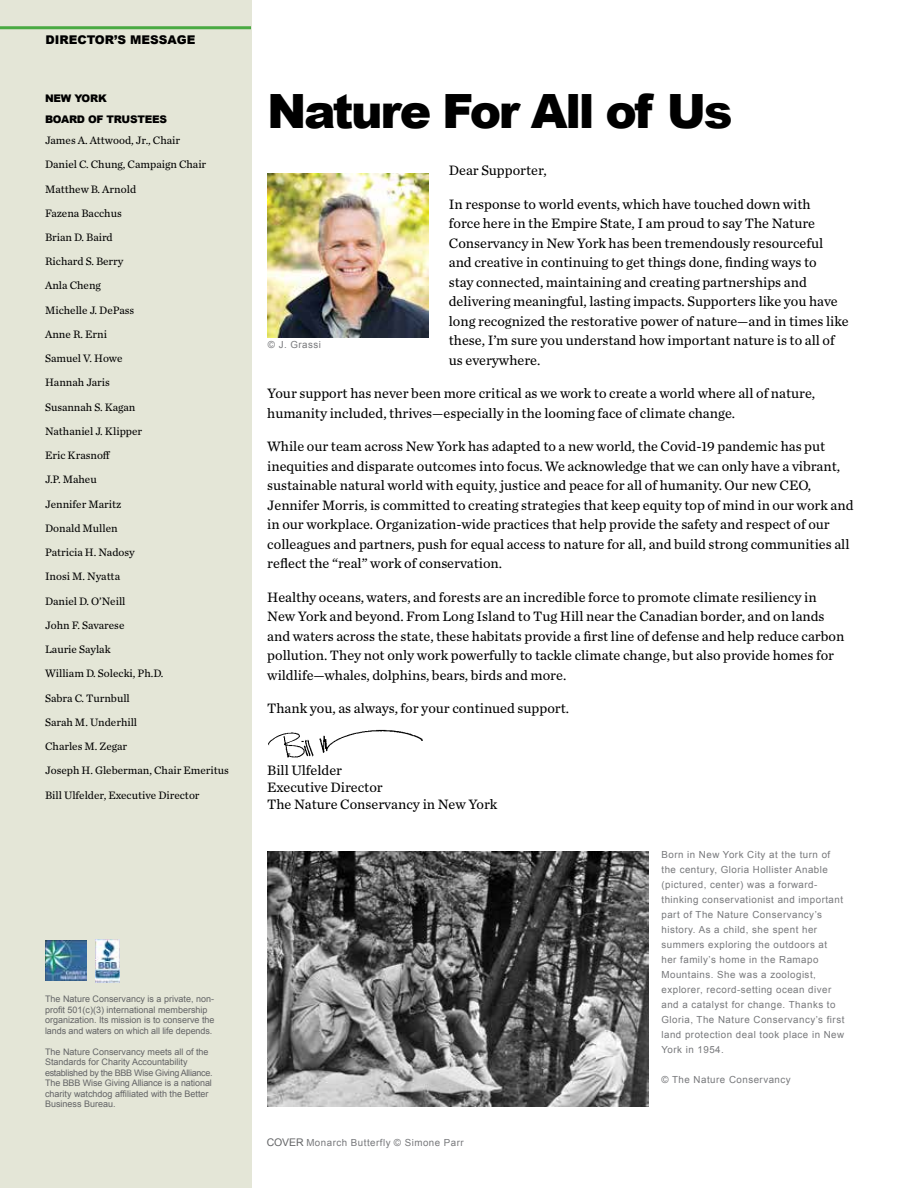
<style>
.page{position:relative;width:918px;height:1188px;background:#fff}
.page>*{position:absolute;margin:0;border:0;box-sizing:border-box;transform-origin:0 0}
.t1{font:900 47.25px "Arial";letter-spacing:-.05em;color:#000}
.t2{font:14.25px/19.5px "Chronicle Text G2";color:#000}
.t3{font:900 12px "Arial";color:#000}
.t4{font:11.25px/24.3px "Chronicle Text G2";color:#000}
.t5{font:900 10.5px/21px "Arial";letter-spacing:-.025em;color:#000}
.t6{font:9.75px/15px "Arial";letter-spacing:.05em;color:#77787b}
.t7{font:9px/10.5px "Arial";color:#636466}
.s1{font-size:10.5px;color:#636466}
</style>
<div class="page">
<img style="left:268px;top:729px;width:155px;height:29px">
<div style="left:0;top:0;width:251px;height:1188px;background:#e4e6d7"></div>
<img style="left:96px;top:939px;width:24px;height:43px">
<img style="left:46px;top:940px;width:40px;height:41px">
<hr style="left:0;top:26px;width:251px;height:3px;background:#49aa42">
<img style="left:267px;top:174px;width:162px;height:164px">
<img style="left:267px;top:852px;width:381px;height:255px">
<p class="t3" style="left:45px;top:31px;width:152px">DIRECTOR’S MESSAGE</p>
<p class="t5" style="left:45px;top:87px;width:123px">NEW YORK<br>BOARD OF TRUSTEES</p>
<p class="t4" style="left:45px;top:128px;width:185px">James A. Attwood, Jr., Chair<br>Daniel C. Chung, Campaign Chair<br>Matthew B. Arnold<br>Fazena Bacchus<br>Brian D. Baird<br>Richard S. Berry<br>Anla Cheng<br>Michelle J. DePass<br>Anne R. Erni<br>Samuel V. Howe<br>Hannah Jaris<br>Susannah S. Kagan<br>Nathaniel J. Klipper<br>Eric Krasnoff<br>J.P. Maheu<br>Jennifer Maritz<br>Donald Mullen<br>Patricia H. Nadosy<br>Inosi M. Nyatta<br>Daniel D. O’Neill<br>John F. Savarese<br>Laurie Saylak<br>William D. Solecki, Ph.D.<br>Sabra C. Turnbull<br>Sarah M. Underhill<br>Charles M. Zegar<br>Joseph H. Gleberman, Chair Emeritus<br>Bill Ulfelder, Executive Director</p>
<p class="t7" style="left:45px;top:994px;width:171px">The Nature Conservancy is a private, non&shy;profit 501(c)(3) international membership organization. Its mission is to conserve the lands and waters on which all life depends.</p>
<p class="t7" style="left:45px;top:1046px;width:169px">The Nature Conservancy meets all of the Standards for Charity Accountability established by the BBB Wise Giving Alliance.<br>The BBB Wise Giving Alliance is a national charity watchdog affiliated with the Better Business Bureau.</p>
<h1 class="t1" style="left:267px;top:77px;width:467px">Nature For All of Us</h1>
<p class="t2" style="left:449px;top:160px;width:99px">Dear Supporter,</p>
<p class="t2" style="left:449px;top:193px;width:401px">In response to world events, which have touched down with<br>force here in the Empire State, I am proud to say The Nature Conservancy in New York has been tremendously resourceful and creative in continuing to get things done, finding ways to<br>stay connected, maintaining and creating partnerships and delivering meaningful, lasting impacts. Supporters like you have long recognized the restorative power of nature—and in times like these, I’m sure you understand how important nature is to all of us everywhere.</p>
<p class="t2" style="left:267px;top:383px;width:549px">Your support has never been more critical as we work to create a world where all of nature, humanity included, thrives—especially in the looming face of climate change.</p>
<p class="t2" style="left:267px;top:436px;width:588px">While our team across New York has adapted to a new world, the Covid-19 pandemic has put inequities and disparate outcomes into focus. We acknowledge that we can only have a vibrant, sustainable natural world with equity, justice and peace for all of humanity. Our new CEO, Jennifer Morris, is committed to creating strategies that keep equity top of mind in our work and in our workplace. Organization-wide practices that help provide the safety and respect of our colleagues and partners, push for equal access to nature for all, and build strong communities all reflect the “real” work of conservation.</p>
<p class="t2" style="left:267px;top:586px;width:579px">Healthy oceans, waters, and forests are an incredible force to promote climate resiliency in New York and beyond. From Long Island to Tug Hill near the Canadian border, and on lands and waters across the state, these habitats provide a first line of defense and help reduce carbon pollution. They not only work powerfully to tackle climate change, but also provide homes for wildlife—whales, dolphins, bears, birds and more.</p>
<p class="t2" style="left:267px;top:698px;width:303px">Thank you, as always, for your continued support.</p>
<p class="t6" style="left:268px;top:337px;width:55px">© J. Grassi</p>
<p class="t2" style="left:267px;top:761px;width:232px;line-height:17px">Bill Ulfelder<br>Executive Director<br>The Nature Conservancy in New York</p>
<p class="t6" style="left:267px;top:1135px;width:199px"><span class="s1">COVER</span> Monarch Butterfly © Simone Parr</p>
<p class="t6" style="left:661px;top:847px;width:184px">Born in New York City at the turn of the century, Gloria Hollister Anable (pictured, center) was a forward&shy;thinking conservationist and important part of The Nature Conservancy’s history. As a child, she spent her summers exploring the outdoors at her family’s home in the Ramapo Mountains. She was a zoologist, explorer, record-setting ocean diver and a catalyst for change. Thanks to Gloria, The Nature Conservancy’s first land protection deal took place in New York in 1954.</p>
<p class="t6" style="left:661px;top:1072px;width:131px">© The Nature Conservancy</p>
</div>
